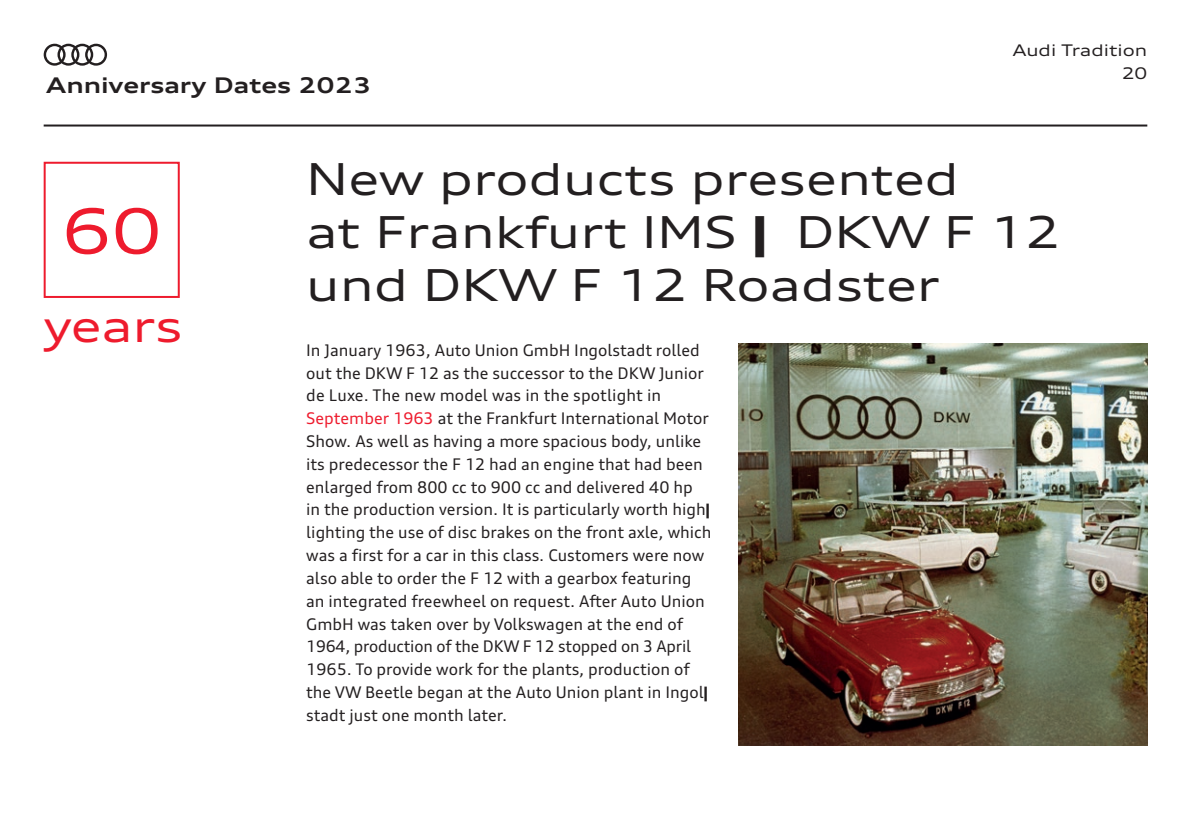
<style>
.page{position:relative;width:1191px;height:840px;background:#fff}
.page>*{position:absolute;margin:0;border:0;box-sizing:border-box;transform-origin:0 0}
.t1{font:expanded 62.2px "Audi Type";color:#ee1b2d}
.t2{font:expanded 44px/52.8px "Audi Type";color:#231f20}
.t3{font:expanded 44px "Audi Type";letter-spacing:-.01em;color:#ee1b2d}
.t4{font:700 expanded 21.6px "Audi Type";color:#231f20}
.t5{font:16px/22.8px "Audi Type";color:#231f20}
.t6{font:expanded 16px/22.8px "Audi Type";color:#231f20;text-align:right}
.s1{color:#ee1b2d}
</style>
<div class="page">
<hr style="left:44px;top:124px;width:1103px;height:2px;background:#231f20">
<svg style="left:44px;top:44px;width:63px;height:22px"></svg>
<div style="left:44px;top:162px;width:136px;height:136px;border:2px solid #ee1b2d"></div>
<img style="left:739px;top:343px;width:408px;height:401px">
<h3 class="t4" style="left:46px;top:72px;width:326px">Anniversary Dates 2023</h3>
<p class="t6" style="left:1012px;top:38px;width:136px">Audi Tradition<br>20</p>
<h1 class="t1" style="left:62px;top:192px;width:101px">60</h1>
<h2 class="t3" style="left:44px;top:298px;width:141px">years</h2>
<h2 class="t2" style="left:306px;top:152px;width:755px">New products presented<br>at Frankfurt IMS ñ DKW F 12 und DKW F 12 Roadster</h2>
<p class="t5" style="left:306px;top:338px;width:407px">In January 1963, Auto Union GmbH Ingolstadt rolled out the DKW F 12 as the successor to the DKW Junior de Luxe. The new model was in the spotlight in <span class="s1">September 1963</span> at the Frankfurt International Motor Show. As well as having a more spacious body, unlike its predecessor the F 12 had an engine that had been enlarged from 800 cc to 900 cc and delivered 40 hp<br>in the production version. It is particularly worth high≠ lighting the use of disc brakes on the front axle, which was a first for a car in this class. Customers were now also able to order the F 12 with a gearbox featuring an integrated freewheel on request. After Auto Union GmbH was taken over by Volkswagen at the end of 1964, production of the DKW F 12 stopped on 3 April 1965. To provide work for the plants, production of the VW Beetle began at the Auto Union plant in Ingol≠ stadt just one month later.</p>
</div>
